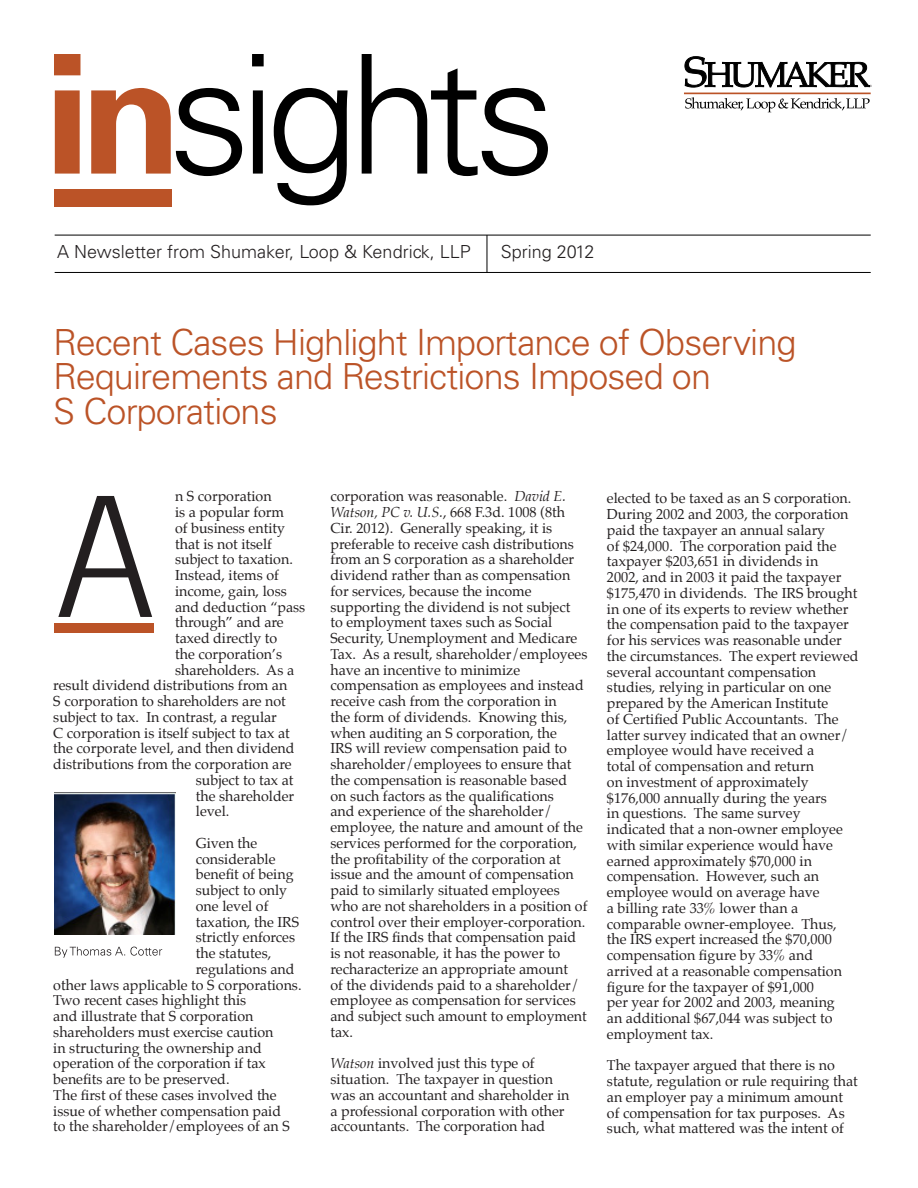
<style>
.page{position:relative;width:918px;height:1188px;background:#fff}
.page>*{position:absolute;margin:0;border:0;box-sizing:border-box;transform-origin:0 0}
.t1{font:300 36px "Univers";letter-spacing:-.025em;color:#bb5327}
.t2{font:300 18px "Univers";color:#231f20}
.t3{font:14.25px/15.8px "Palatino";color:#231f20}
.t4{font:3px "Palatino";color:#231f20}
.s1{font-style:italic}
</style>
<div class="page">
<hr style="left:55px;top:235px;width:816px;height:1px;background:#000">
<svg style="left:685px;top:56px;width:185px;height:32px"></svg>
<hr style="left:684px;top:93px;width:187px;height:1px;background:#bb5327">
<svg style="left:685px;top:97px;width:185px;height:15px"></svg>
<hr style="left:487px;top:235px;width:1px;height:37px;background:#000">
<svg style="left:54px;top:54px;width:26px;height:120px;background:#c56e49"></svg>
<svg style="left:91px;top:88px;width:151px;height:88px"></svg>
<svg style="left:252px;top:54px;width:12px;height:120px"></svg>
<svg style="left:274px;top:88px;width:74px;height:117px"></svg>
<div style="left:54px;top:189px;width:118px;height:18px;background:#bb5327"></div>
<svg style="left:362px;top:54px;width:186px;height:122px"></svg>
<hr style="left:55px;top:272px;width:816px;height:1px;background:#000">
<img style="left:55px;top:792px;width:120px;height:142px">
<div style="left:54px;top:623px;width:100px;height:9px;background:#bb5327"></div>
<svg style="left:58px;top:496px;width:94px;height:121px"></svg>
<svg style="left:55px;top:947px;width:107px;height:11px"></svg>
<p class="t4" style="left:870px;top:84px;width:4px">®</p>
<p class="t2" style="left:57px;top:241px;width:415px">A Newsletter from Shumaker, Loop &amp; Kendrick, LLP</p>
<p class="t2" style="left:501px;top:241px;width:95px">Spring 2012</p>
<p class="t1" style="left:53px;top:320px;width:745px">Recent Cases Highlight Importance of Observing</p>
<p class="t1" style="left:53px;top:355px;width:659px">Requirements and Restrictions Imposed on</p>
<p class="t1" style="left:53px;top:389px;width:226px">S Corporations</p>
<p class="t3" style="left:175px;top:490px;width:98px">n S corporation</p>
<p class="t3" style="left:175px;top:506px;width:111px">is a popular form</p>
<p class="t3" style="left:175px;top:521px;width:111px">of business entity</p>
<p class="t3" style="left:175px;top:537px;width:98px">that is not itself</p>
<p class="t3" style="left:175px;top:553px;width:119px">subject to taxation.</p>
<p class="t3" style="left:175px;top:569px;width:105px">Instead, items of</p>
<p class="t3" style="left:175px;top:584px;width:113px">income, gain, loss</p>
<p class="t3" style="left:175px;top:600px;width:132px">and deduction “pass</p>
<p class="t3" style="left:175px;top:616px;width:110px">through” and are</p>
<p class="t3" style="left:175px;top:632px;width:104px">taxed directly to</p>
<p class="t3" style="left:175px;top:647px;width:109px">the corporation’s</p>
<p class="t3" style="left:175px;top:663px;width:121px">shareholders. As a</p>
<p class="t3" style="left:53px;top:679px;width:236px">result dividend distributions from an</p>
<p class="t3" style="left:53px;top:695px;width:234px">S corporation to shareholders are not</p>
<p class="t3" style="left:53px;top:710px;width:225px">subject to tax. In contrast, a regular</p>
<p class="t3" style="left:53px;top:726px;width:238px">C corporation is itself subject to tax at</p>
<p class="t3" style="left:53px;top:742px;width:243px">the corporate level, and then dividend</p>
<p class="t3" style="left:53px;top:758px;width:240px">distributions from the corporation are</p>
<p class="t3" style="left:196px;top:773px;width:99px">subject to tax at</p>
<p class="t3" style="left:196px;top:789px;width:100px">the shareholder</p>
<p class="t3" style="left:196px;top:805px;width:35px">level.</p>
<p class="t3" style="left:196px;top:836px;width:63px">Given the</p>
<p class="t3" style="left:196px;top:852px;width:81px">considerable</p>
<p class="t3" style="left:196px;top:868px;width:99px">benefit of being</p>
<p class="t3" style="left:196px;top:884px;width:93px">subject to only</p>
<p class="t3" style="left:196px;top:899px;width:74px">one level of</p>
<p class="t3" style="left:196px;top:915px;width:105px">taxation, the IRS</p>
<p class="t3" style="left:196px;top:931px;width:101px">strictly enforces</p>
<p class="t3" style="left:196px;top:947px;width:77px">the statutes,</p>
<p class="t3" style="left:196px;top:962px;width:100px">regulations and</p>
<p class="t3" style="left:53px;top:978px;width:250px">other laws applicable to S corporations.</p>
<p class="t3" style="left:53px;top:994px;width:194px">Two recent cases highlight this</p>
<p class="t3" style="left:53px;top:1010px;width:202px">and illustrate that S corporation</p>
<p class="t3" style="left:53px;top:1025px;width:222px">shareholders must exercise caution</p>
<p class="t3" style="left:53px;top:1041px;width:210px">in structuring the ownership and</p>
<p class="t3" style="left:53px;top:1057px;width:214px">operation of the corporation if tax</p>
<p class="t3" style="left:53px;top:1073px;width:178px">benefits are to be preserved.</p>
<p class="t3" style="left:53px;top:1088px;width:238px">The first of these cases involved the issue of whether compensation paid to the shareholder/employees of an S</p>
<p class="t3" style="left:330px;top:490px;width:259px">corporation was reasonable. <span class="s1">David E.<br>Watson, PC v. U.S.</span>, 668 F.3d. 1008 (8th Cir. 2012). Generally speaking, it is preferable to receive cash distributions from an S corporation as a shareholder dividend rather than as compensation for services, because the income supporting the dividend is not subject<br>to employment taxes such as Social Security, Unemployment and Medicare Tax. As a result, shareholder/employees have an incentive to minimize compensation as employees and instead receive cash from the corporation in<br>the form of dividends. Knowing this, when auditing an S corporation, the<br>IRS will review compensation paid to shareholder/employees to ensure that the compensation is reasonable based<br>on such factors as the qualifications<br>and experience of the shareholder/ employee, the nature and amount of the services performed for the corporation, the profitability of the corporation at issue and the amount of compensation paid to similarly situated employees who are not shareholders in a position of control over their employer-corporation.<br>If the IRS finds that compensation paid is not reasonable, it has the power to recharacterize an appropriate amount<br>of the dividends paid to a shareholder/ employee as compensation for services and subject such amount to employment tax.</p>
<p class="t3" style="left:330px;top:1057px;width:241px"><span class="s1">Watson</span> involved just this type of situation. The taxpayer in question was an accountant and shareholder in a professional corporation with other accountants. The corporation had</p>
<p class="t3" style="left:607px;top:492px;width:253px">elected to be taxed as an S corporation.<br>During 2002 and 2003, the corporation paid the taxpayer an annual salary<br>of $24,000. The corporation paid the taxpayer $203,651 in dividends in<br>2002, and in 2003 it paid the taxpayer $175,470 in dividends. The IRS brought in one of its experts to review whether the compensation paid to the taxpayer for his services was reasonable under the circumstances. The expert reviewed several accountant compensation studies, relying in particular on one prepared by the American Institute<br>of Certified Public Accountants. The latter survey indicated that an owner/ employee would have received a<br>total of compensation and return<br>on investment of approximately $176,000 annually during the years<br>in questions. The same survey indicated that a non-owner employee with similar experience would have earned approximately $70,000 in compensation. However, such an employee would on average have<br>a billing rate 33% lower than a comparable owner-employee. Thus, the IRS expert increased the $70,000 compensation figure by 33% and arrived at a reasonable compensation figure for the taxpayer of $91,000<br>per year for 2002 and 2003, meaning<br>an additional $67,044 was subject to employment tax.</p>
<p class="t3" style="left:607px;top:1059px;width:252px">The taxpayer argued that there is no statute, regulation or rule requiring that an employer pay a minimum amount of compensation for tax purposes. As such, what mattered was the intent of</p>
</div>
